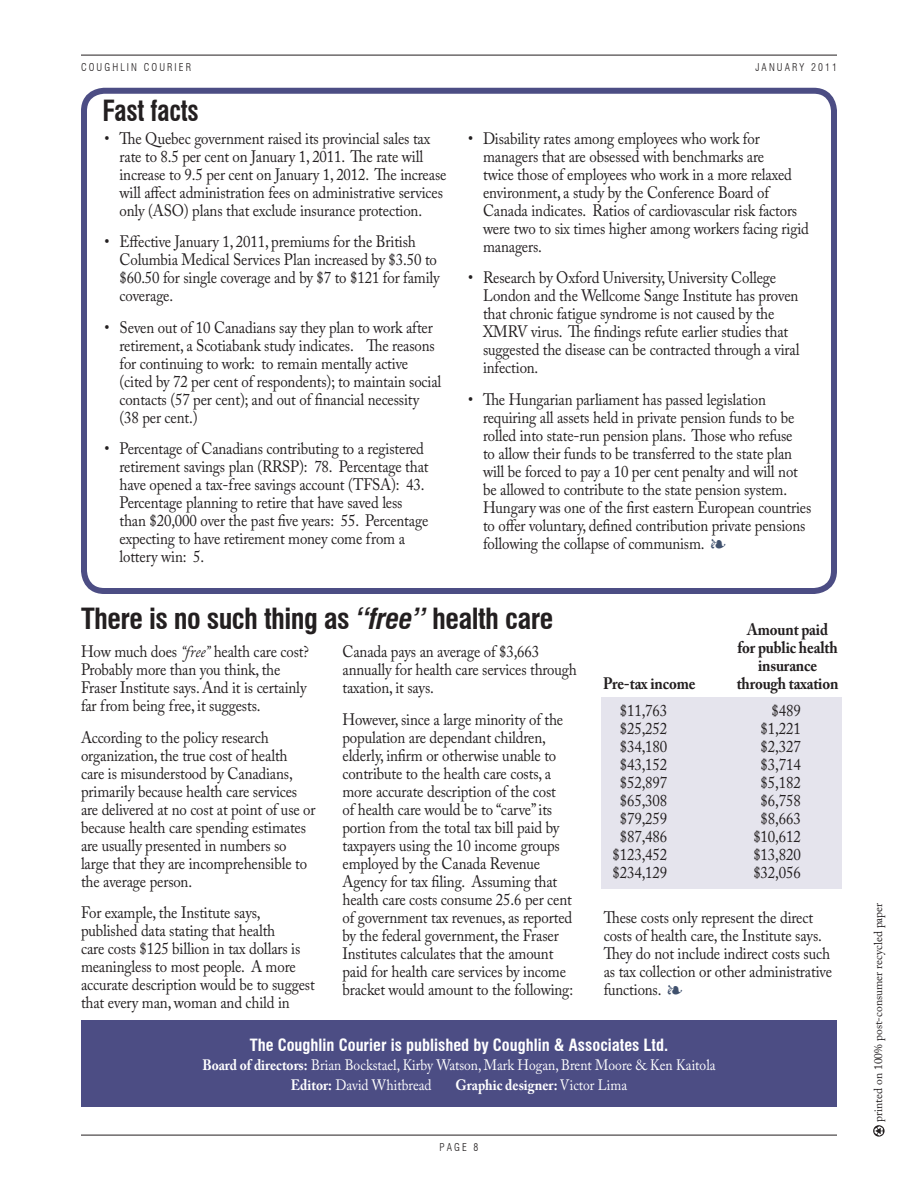
<style>
.page{position:relative;width:918px;height:1188px;background:#fff}
.page>*{position:absolute;margin:0;border:0;box-sizing:border-box;transform-origin:0 0}
.t1{font:700 condensed 28.5px "Swiss 721 BT";letter-spacing:-.02em;color:#231f20}
.t2{font:700 condensed 28.5px "Swiss 721 BT";letter-spacing:-.02em;color:#231f20;scale:.9 1}
.t3{font:16.5px/18px "Adobe Caslon Pro";letter-spacing:-.01em;color:#231f20;scale:.9 1}
.t4{font:700 16.5px/18px "Adobe Caslon Pro";letter-spacing:-.01em;color:#231f20;text-align:center;scale:.9 1}
.t5{font:700 condensed 16.5px "Swiss 721 BT";color:#fff}
.t6{font:15px/19.5px "Adobe Caslon Pro";color:#fff;scale:.9 1}
.t7{font:700 15px "Adobe Caslon Pro";color:#fff;scale:.9 1}
.t8{font:11.55px "Adobe Caslon Pro";color:#231f20}
.t9{font:300 condensed 10.5px "Swiss 721 BT";letter-spacing:.2em;color:#231f20}
.s1{color:#40516d}
.s2{font-style:italic}
.s3{font-weight:700}
.s4{font-weight:400}
</style>
<div class="page">
<hr style="left:81px;top:1135px;width:756px;height:1px;background:#231f20">
<hr style="left:81px;top:55px;width:756px;height:1px;background:#231f20">
<div style="left:601px;top:697px;width:241px;height:192px;background:#e5e4ed"></div>
<div style="left:81px;top:1021px;width:756px;height:86px;background:#4c4d84"></div>
<svg style="left:873px;top:1125px;width:12px;height:12px"></svg>
<svg style="left:875px;top:1126px;width:8px;height:10px"></svg>
<div style="left:81px;top:88px;width:756px;height:506px;border:6px solid #4c4d84;border-radius:20px"></div>
<p class="t9" style="left:81px;top:61px;width:112px">COUGHLIN COURIER</p>
<p class="t9" style="left:755px;top:61px;width:15px">JANUAR</p>
<p class="t9" style="left:800px;top:61px;width:39px">Y 2011</p>
<h1 class="t2" style="left:103px;top:94px;width:108px">Fast facts</h1>
<p class="t3" style="left:120px;top:129px;width:365px;text-indent:-15px">• The Quebec government raised its provincial sales tax rate to 8.5 per cent on January 1, 2011. The rate will increase to 9.5 per cent on January 1, 2012. The increase will affect administration fees on administrative services only (ASO) plans that exclude insurance protection.</p>
<p class="t3" style="left:120px;top:233px;width:357px;text-indent:-15px">• Effective January 1, 2011, premiums for the British Columbia Medical Services Plan increased by $3.50 to $60.50 for single coverage and by $7 to $121 for family coverage.</p>
<p class="t3" style="left:120px;top:318px;width:359px;text-indent:-15px">• Seven out of 10 Canadians say they plan to work after retirement, a Scotiabank study indicates. The reasons for continuing to work: to remain mentally active (cited by 72 per cent of respondents); to maintain social contacts (57 per cent); and out of financial necessity (38 per cent.)</p>
<p class="t3" style="left:120px;top:440px;width:345px;text-indent:-15px">• Percentage of Canadians contributing to a registered retirement savings plan (RRSP): 78. Percentage that have opened a tax-free savings account (TFSA): 43.<br>Percentage planning to retire that have saved less than $20,000 over the past five years: 55. Percentage expecting to have retirement money come from a lottery win: 5.</p>
<p class="t3" style="left:483px;top:129px;width:364px;text-indent:-15px">• Disability rates among employees who work for managers that are obsessed with benchmarks are<br>twice those of employees who work in a more relaxed environment, a study by the Conference Board of Canada indicates. Ratios of cardiovascular risk factors were two to six times higher among workers facing rigid managers.</p>
<p class="t3" style="left:483px;top:269px;width:353px;text-indent:-15px">• Research by Oxford University, University College London and the Wellcome Sange Institute has proven that chronic fatigue syndrome is not caused by the XMRV virus. The findings refute earlier studies that suggested the disease can be contracted through a viral infection.</p>
<p class="t3" style="left:483px;top:390px;width:366px;text-indent:-15px">• The Hungarian parliament has passed legislation requiring all assets held in private pension funds to be rolled into state-run pension plans. Those who refuse<br>to allow their funds to be transferred to the state plan will be forced to pay a 10 per cent penalty and will not be allowed to contribute to the state pension system.<br>Hungary was one of the first eastern European countries to offer voluntary, defined contribution private pensions following the collapse of communism. <span class="s1">▪</span></p>
<h1 class="t1" style="left:81px;top:602px;width:474px">There is no such thing as <span class="s2">“free”</span> health care</h1>
<p class="t3" style="left:81px;top:643px;width:255px">How much does <span class="s2">“free”</span> health care cost?<br>Probably more than you think, the Fraser Institute says. And it is certainly far from being free, it suggests.</p>
<p class="t3" style="left:81px;top:728px;width:262px">According to the policy research organization, the true cost of health<br>care is misunderstood by Canadians, primarily because health care services are delivered at no cost at point of use or because health care spending estimates are usually presented in numbers so large that they are incomprehensible to the average person.</p>
<p class="t3" style="left:81px;top:904px;width:261px">For example, the Institute says, published data stating that health<br>care costs $125 billion in tax dollars is meaningless to most people. A more accurate description would be to suggest that every man, woman and child in</p>
<p class="t3" style="left:342px;top:643px;width:262px">Canada pays an average of $3,663 annually for health care services through taxation, it says.</p>
<p class="t3" style="left:342px;top:710px;width:258px">However, since a large minority of the population are dependant children, elderly, infirm or otherwise unable to contribute to the health care costs, a more accurate description of the cost<br>of health care would be to “carve” its portion from the total tax bill paid by taxpayers using the 10 income groups employed by the Canada Revenue Agency for tax filing. Assuming that health care costs consume 25.6 per cent of government tax revenues, as reported by the federal government, the Fraser Institutes calculates that the amount paid for health care services by income bracket would amount to the following:</p>
<p class="t4" style="left:603px;top:675px;width:104px">Pre-tax income</p>
<p class="t4" style="left:737px;top:621px;width:115px">Amount paid for public health insurance through taxation</p>
<p class="t3" style="left:620px;top:701px;width:54px">$11,763</p>
<p class="t3" style="left:772px;top:701px;width:34px">$489</p>
<p class="t3" style="left:620px;top:719px;width:54px">$25,252</p>
<p class="t3" style="left:761px;top:719px;width:46px">$1,221</p>
<p class="t3" style="left:620px;top:737px;width:54px">$34,180</p>
<p class="t3" style="left:761px;top:737px;width:46px">$2,327</p>
<p class="t3" style="left:620px;top:755px;width:54px">$43,152</p>
<p class="t3" style="left:761px;top:755px;width:46px">$3,714</p>
<p class="t3" style="left:620px;top:773px;width:54px">$52,897</p>
<p class="t3" style="left:761px;top:773px;width:46px">$5,182</p>
<p class="t3" style="left:620px;top:791px;width:54px">$65,308</p>
<p class="t3" style="left:761px;top:791px;width:46px">$6,758</p>
<p class="t3" style="left:620px;top:809px;width:54px">$79,259</p>
<p class="t3" style="left:761px;top:809px;width:46px">$8,663</p>
<p class="t3" style="left:620px;top:827px;width:54px">$87,486</p>
<p class="t3" style="left:753px;top:827px;width:54px">$10,612</p>
<p class="t3" style="left:613px;top:845px;width:62px">$123,452</p>
<p class="t3" style="left:753px;top:845px;width:54px">$13,820</p>
<p class="t3" style="left:613px;top:863px;width:62px">$234,129</p>
<p class="t3" style="left:753px;top:863px;width:54px">$32,056</p>
<p class="t3" style="left:604px;top:908px;width:255px">These costs only represent the direct costs of health care, the Institute says.<br>They do not include indirect costs such as tax collection or other administrative functions. <span class="s1">▪</span></p>
<p class="t5" style="left:250px;top:1035px;width:420px">The Coughlin Courier is published by Coughlin &amp; Associates Ltd.</p>
<p class="t6" style="left:291px;top:1055px;width:473px;text-indent:-88px"><span class="s3">Board of directors:</span> Brian Bockstael, Kirby Watson, Mark Hogan, Brent Moore &amp; Ken Kaitola<br><span class="s3">Editor:</span> David Whitbread</p>
<p class="t7" style="left:456px;top:1076px;width:192px">Graphic designer: <span class="s4">Victor Lima</span></p>
<p class="t9" style="left:440px;top:1141px;width:40px">PAGE 8</p>
<p class="t8" style="left:871px;top:1122px;width:221px;rotate:-90deg">printed on 100% post-consumer recycled paper</p>
</div>
